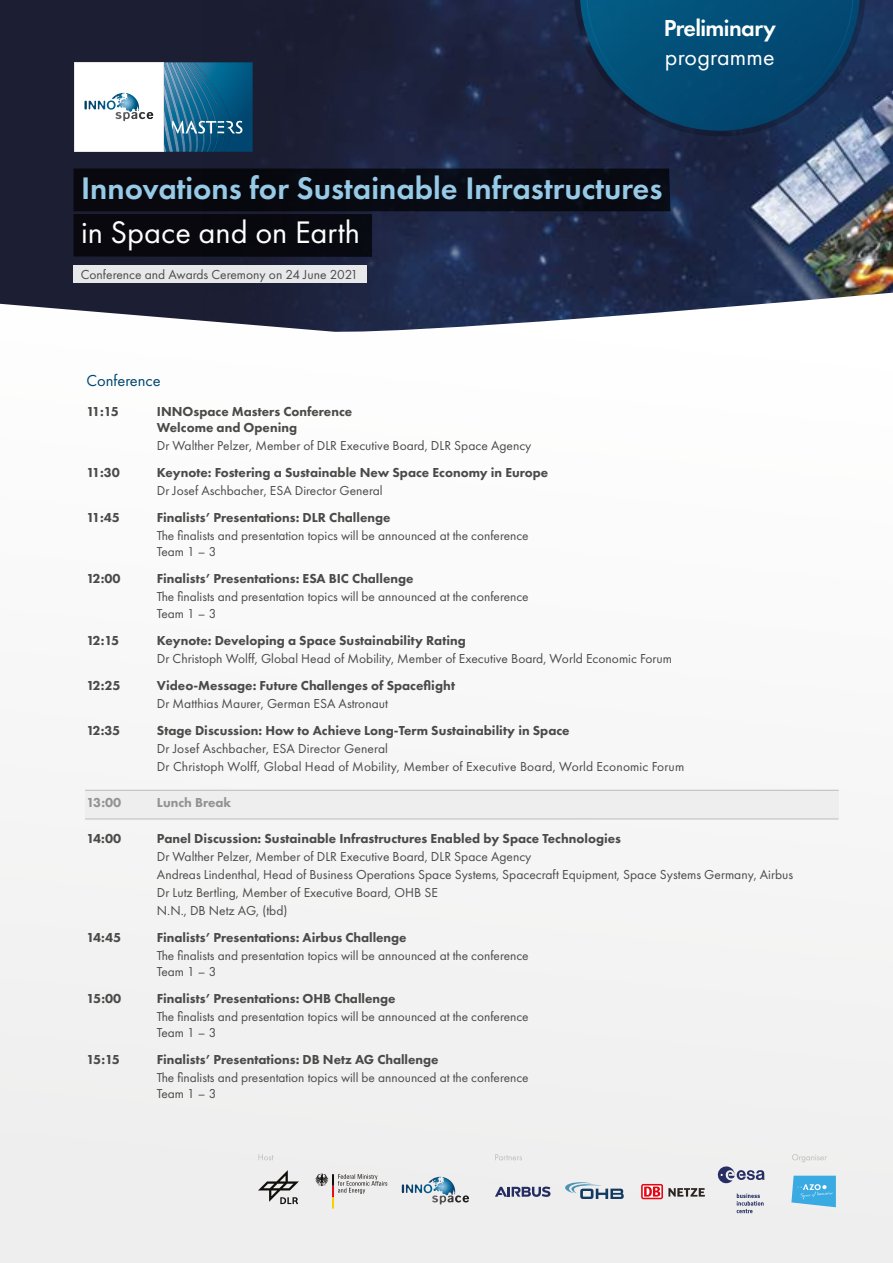
<style>
.page{position:relative;width:893px;height:1263px;background:#fff}
.page>*{position:absolute;margin:0;border:0;box-sizing:border-box;transform-origin:0 0}
.t1{font:600 32.4px "Futura PT";color:#96cae6}
.t2{font:32.4px "Futura PT";color:#fff}
.t3{font:600 24px "Futura PT";letter-spacing:-.025em;color:#fff}
.t4{font:24px "Futura PT";letter-spacing:.01em;color:#fff}
.t5{font:16.5px "Futura PT";color:#004671}
.t6{font:13.5px/18px "Futura PT";color:#4a4a49}
.t7{font:800 13.5px/16.2px "Futura PT";color:#4a4a49}
.t8{font:800 13.5px "Futura PT";color:#929292}
.t9{font:13.35px/16.2px "Futura PT";color:#4a4a49}
</style>
<div class="page">
<div style="left:0;top:0;width:893px;height:1133px;background:#1c1e33"></div>
<img style="left:202px;top:0;width:691px;height:293px">
<div style="left:0;top:293px;width:893px;height:970px;background:#f6f6f6"></div>
<div style="left:74px;top:266px;width:293px;height:17px;background:#e7e8ea"></div>
<svg style="left:74px;top:62px;width:179px;height:90px;background:#88afc3"></svg>
<svg style="left:574px;top:0;width:292px;height:136px;background:#0a436a"></svg>
<div style="left:85px;top:790px;width:754px;height:28px;background:#eee"></div>
<hr style="left:85px;top:790px;width:754px;height:1px;background:#bcbcbc">
<hr style="left:85px;top:818px;width:754px;height:1px;background:#bcbcbc">
<svg style="left:315px;top:1173px;width:72px;height:35px;background:#d9d5d3"></svg>
<svg style="left:258px;top:1170px;width:41px;height:34px"></svg>
<svg style="left:402px;top:1177px;width:67px;height:27px;background:#b7c5ce"></svg>
<svg style="left:791px;top:1176px;width:45px;height:31px"></svg>
<svg style="left:258px;top:1154px;width:15px;height:6px"></svg>
<svg style="left:495px;top:1154px;width:27px;height:6px"></svg>
<svg style="left:792px;top:1154px;width:35px;height:8px"></svg>
<svg style="left:495px;top:1186px;width:55px;height:11px"></svg>
<svg style="left:565px;top:1182px;width:59px;height:17px"></svg>
<svg style="left:737px;top:1193px;width:27px;height:20px"></svg>
<svg style="left:717px;top:1165px;width:47px;height:19px"></svg>
<svg style="left:668px;top:1188px;width:37px;height:8px"></svg>
<svg style="left:641px;top:1184px;width:22px;height:15px"></svg>
<svg style="left:643px;top:1185px;width:18px;height:13px"></svg>
<svg style="left:644px;top:1186px;width:16px;height:10px"></svg>
<div style="left:74px;top:169px;width:596px;height:42px;background:#080911"></div>
<div style="left:74px;top:214px;width:298px;height:43px;background:#08080e"></div>
<h2 class="t3" style="left:664px;top:13px;width:114px">Preliminary</h2>
<h2 class="t4" style="left:665px;top:43px;width:111px">programme</h2>
<h1 class="t1" style="left:81px;top:168px;width:583px">Innovations for Sustainable Infrastructures</h1>
<h1 class="t2" style="left:81px;top:213px;width:280px">in Space and on Earth</h1>
<p class="t6" style="left:81px;top:266px;width:279px">Conference and Awards Ceremony on 24 June 2021</p>
<p class="t5" style="left:86px;top:371px;width:76px">Conference</p>
<p class="t7" style="left:86px;top:403px;width:34px">11:15</p>
<p class="t7" style="left:157px;top:403px;width:197px">INNOspace Masters Conference<br>Welcome and Opening</p>
<p class="t6" style="left:157px;top:437px;width:376px">Dr Walther Pelzer, Member of DLR Executive Board, DLR Space Agency</p>
<p class="t7" style="left:86px;top:464px;width:35px">11:30</p>
<p class="t7" style="left:157px;top:464px;width:393px">Keynote: Fostering a Sustainable New Space Economy in Europe</p>
<p class="t6" style="left:157px;top:482px;width:227px">Dr Josef Aschbacher, ESA Director General</p>
<p class="t7" style="left:86px;top:509px;width:35px">11:45</p>
<p class="t7" style="left:157px;top:509px;width:235px">Finalists’ Presentations: DLR Challenge</p>
<p class="t9" style="left:157px;top:528px;width:373px">The finalists and presentation topics will be announced at the conference<br>Team 1 – 3</p>
<p class="t7" style="left:86px;top:571px;width:36px">12:00</p>
<p class="t7" style="left:157px;top:571px;width:258px">Finalists’ Presentations: ESA BIC Challenge</p>
<p class="t9" style="left:157px;top:589px;width:373px">The finalists and presentation topics will be announced at the conference<br>Team 1 – 3</p>
<p class="t7" style="left:86px;top:632px;width:34px">12:15</p>
<p class="t7" style="left:157px;top:632px;width:310px">Keynote: Developing a Space Sustainability Rating</p>
<p class="t6" style="left:157px;top:649px;width:517px">Dr Christoph Wolff, Global Head of Mobility, Member of Executive Board, World Economic Forum</p>
<p class="t7" style="left:86px;top:677px;width:36px">12:25</p>
<p class="t7" style="left:157px;top:677px;width:300px">Video-Message: Future Challenges of Spaceflight</p>
<p class="t6" style="left:157px;top:694px;width:233px">Dr Matthias Maurer, German ESA Astronaut</p>
<p class="t7" style="left:86px;top:722px;width:35px">12:35</p>
<p class="t7" style="left:157px;top:722px;width:414px">Stage Discussion: How to Achieve Long-Term Sustainability in Space</p>
<p class="t6" style="left:157px;top:739px;width:529px">Dr Josef Aschbacher, ESA Director General<br>Dr Christoph Wolff, Global Head of Mobility, Member of Executive Board, World Economic Forum</p>
<p class="t8" style="left:86px;top:794px;width:36px">13:00</p>
<p class="t8" style="left:157px;top:794px;width:76px">Lunch Break</p>
<p class="t7" style="left:86px;top:830px;width:36px">14:00</p>
<p class="t7" style="left:157px;top:830px;width:466px">Panel Discussion: Sustainable Infrastructures Enabled by Space Technologies</p>
<p class="t6" style="left:157px;top:847px;width:638px">Dr Walther Pelzer, Member of DLR Executive Board, DLR Space Agency<br>Andreas Lindenthal, Head of Business Operations Space Systems, Spacecraft Equipment, Space Systems Germany, Airbus Dr Lutz Bertling, Member of Executive Board, OHB SE<br>N.N., DB Netz AG, (tbd)</p>
<p class="t7" style="left:86px;top:929px;width:36px">14:45</p>
<p class="t7" style="left:157px;top:929px;width:251px">Finalists’ Presentations: Airbus Challenge</p>
<p class="t9" style="left:157px;top:947px;width:373px">The finalists and presentation topics will be announced at the conference<br>Team 1 – 3</p>
<p class="t7" style="left:86px;top:990px;width:36px">15:00</p>
<p class="t7" style="left:157px;top:990px;width:240px">Finalists’ Presentations: OHB Challenge</p>
<p class="t9" style="left:157px;top:1008px;width:373px">The finalists and presentation topics will be announced at the conference<br>Team 1 – 3</p>
<p class="t7" style="left:86px;top:1051px;width:35px">15:15</p>
<p class="t7" style="left:157px;top:1051px;width:283px">Finalists’ Presentations: DB Netz AG Challenge</p>
<p class="t9" style="left:157px;top:1069px;width:373px">The finalists and presentation topics will be announced at the conference<br>Team 1 – 3</p>
</div>
